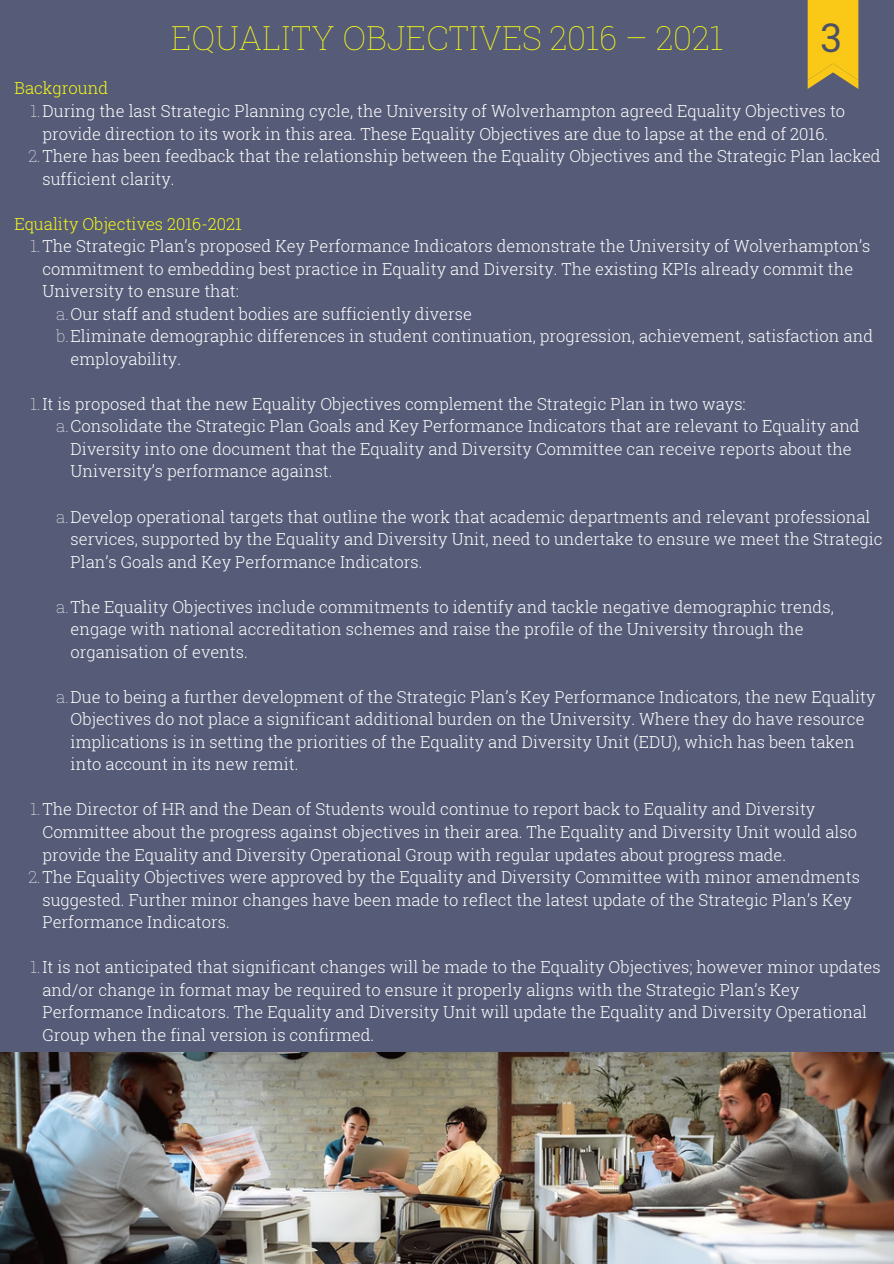
<style>
.page{position:relative;width:894px;height:1264px;background:#fff}
.page>*{position:absolute;margin:0;border:0;box-sizing:border-box;transform-origin:0 0}
.t1{font:39.6px "Roboto Mono";color:#4d5168}
.t2{font:100 33px "Roboto Slab";color:#f5fa17}
.t3{font:300 16.5px/22.5px "Roboto Slab";color:#fff}
.t4{font:300 16.5px "Roboto Slab";color:#f5fa17}
.s1{font-weight:100}
</style>
<div class="page">
<div style="left:0;top:0;width:893px;height:1060px;background:#565b77"></div>
<svg style="left:807px;top:0;width:51px;height:89px"></svg>
<img style="left:0;top:1052px;width:893px;height:211px">
<p class="t4" style="left:14px;top:77px;width:95px">Background</p>
<p class="t2" style="left:171px;top:15px;width:553px">EQUALITY OBJECTIVES 2016 – 2021</p>
<p class="t1" style="left:820px;top:11px;width:25px">3</p>
<p class="t3" style="left:31px;top:99px;width:815px;text-align:center"><span class="s1">1.</span>During the last Strategic Planning cycle, the University of Wolverhampton agreed Equality Objectives to provide direction to its work in this area. These Equality Objectives are due to lapse at the end of 2016.</p>
<p class="t3" style="left:42px;top:144px;width:839px;text-indent:-14px"><span class="s1">2.</span>There has been feedback that the relationship between the Equality Objectives and the Strategic Plan lacked sufficient clarity.</p>
<p class="t4" style="left:14px;top:212px;width:229px">Equality Objectives 2016-2021</p>
<p class="t3" style="left:42px;top:234px;width:829px;text-indent:-12px"><span class="s1">1.</span>The Strategic Plan’s proposed Key Performance Indicators demonstrate the University of Wolverhampton’s commitment to embedding best practice in Equality and Diversity. The existing KPIs already commit the<br>University to ensure that:</p>
<p class="t3" style="left:56px;top:302px;width:417px"><span class="s1">a.</span>Our staff and student bodies are sufficiently diverse</p>
<p class="t3" style="left:71px;top:324px;width:803px;text-indent:-14px"><span class="s1">b.</span>Eliminate demographic differences in student continuation, progression, achievement, satisfaction and employability.</p>
<p class="t3" style="left:31px;top:392px;width:716px"><span class="s1">1.</span>It is proposed that the new Equality Objectives complement the Strategic Plan in two ways:</p>
<p class="t3" style="left:71px;top:415px;width:790px;text-indent:-14px"><span class="s1">a.</span>Consolidate the Strategic Plan Goals and Key Performance Indicators that are relevant to Equality and<br>Diversity into one document that the Equality and Diversity Committee can receive reports about the<br>University’s performance against.</p>
<p class="t3" style="left:71px;top:505px;width:813px;text-indent:-14px"><span class="s1">a.</span>Develop operational targets that outline the work that academic departments and relevant professional services, supported by the Equality and Diversity Unit, need to undertake to ensure we meet the Strategic<br>Plan’s Goals and Key Performance Indicators.</p>
<p class="t3" style="left:71px;top:595px;width:764px;text-indent:-14px"><span class="s1">a.</span>The Equality Objectives include commitments to identify and tackle negative demographic trends, engage with national accreditation schemes and raise the profile of the University through the organisation of events.</p>
<p class="t3" style="left:71px;top:685px;width:806px;text-indent:-14px"><span class="s1">a.</span>Due to being a further development of the Strategic Plan’s Key Performance Indicators, the new Equality Objectives do not place a significant additional burden on the University. Where they do have resource implications is in setting the priorities of the Equality and Diversity Unit (EDU), which has been taken into account in its new remit.</p>
<p class="t3" style="left:42px;top:797px;width:815px;text-indent:-12px"><span class="s1">1.</span>The Director of HR and the Dean of Students would continue to report back to Equality and Diversity<br>Committee about the progress against objectives in their area. The Equality and Diversity Unit would also provide the Equality and Diversity Operational Group with regular updates about progress made.</p>
<p class="t3" style="left:42px;top:865px;width:818px;text-indent:-14px"><span class="s1">2.</span>The Equality Objectives were approved by the Equality and Diversity Committee with minor amendments suggested. Further minor changes have been made to reflect the latest update of the Strategic Plan’s Key<br>Performance Indicators.</p>
<p class="t3" style="left:42px;top:955px;width:839px;text-indent:-12px"><span class="s1">1.</span>It is not anticipated that significant changes will be made to the Equality Objectives; however minor updates and/or change in format may be required to ensure it properly aligns with the Strategic Plan’s Key Performance Indicators. The Equality and Diversity Unit will update the Equality and Diversity Operational Group when the final version is confirmed.</p>
</div>
